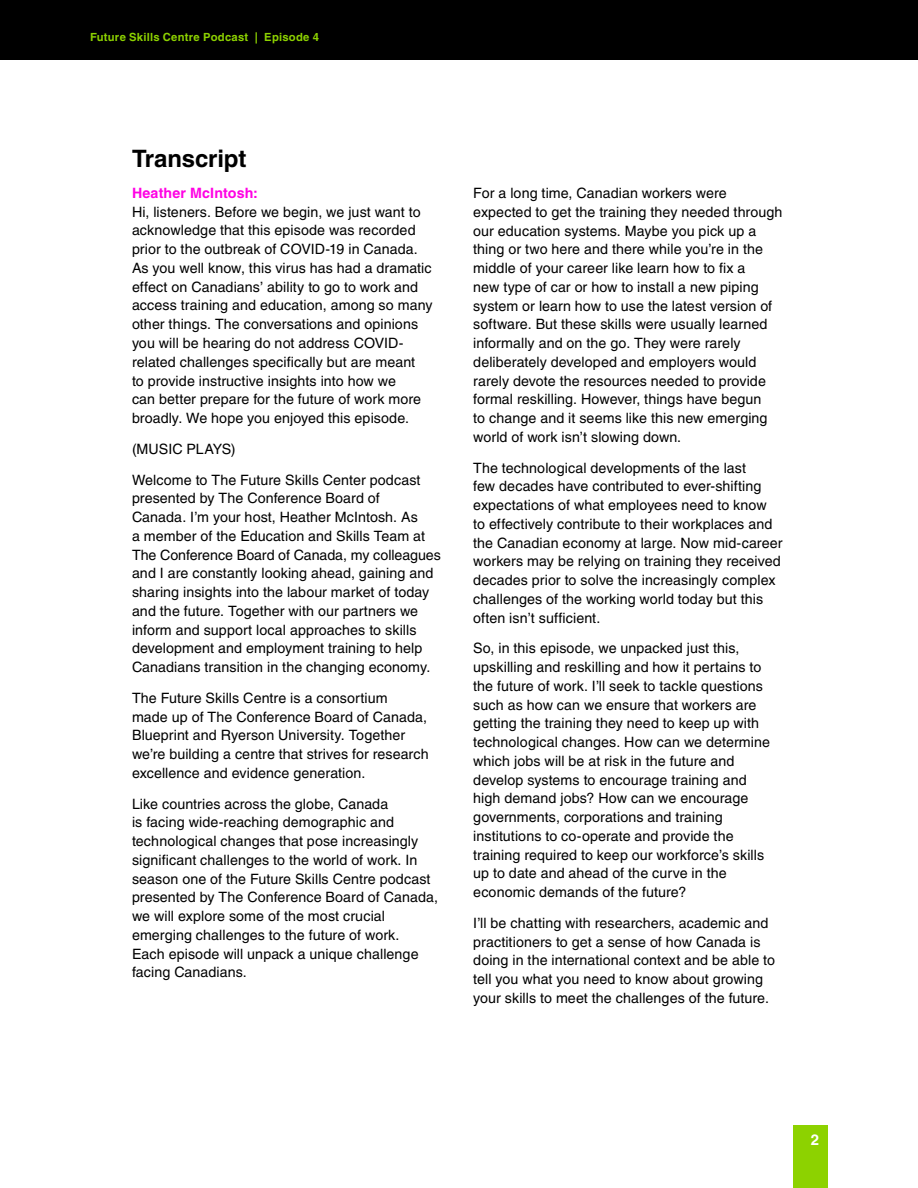
<style>
.page{position:relative;width:918px;height:1188px;background:#fff}
.page>*{position:absolute;margin:0;border:0;box-sizing:border-box;transform-origin:0 0}
.t1{font:700 24px "Helvetica LT Std";letter-spacing:-.005em;color:#000}
.t2{font:700 15px "Helvetica LT Std";color:#fff}
.t3{font:14.25px/18.8px "Helvetica LT Std";letter-spacing:.005em;color:#000}
.t4{font:700 14.25px "Helvetica LT Std";letter-spacing:.01em;color:#ff00e4}
.t5{font:700 11.25px "Helvetica LT Std";letter-spacing:.02em;color:#8dd200}
</style>
<div class="page">
<div style="left:0;top:0;width:918px;height:60px;background:#000"></div>
<div style="left:794px;top:1125px;width:34px;height:63px;background:#8dd200"></div>
<p class="t5" style="left:90px;top:30px;width:231px">Future Skills Centre Podcast | Episode 4</p>
<h1 class="t1" style="left:132px;top:144px;width:116px">Transcript</h1>
<p class="t4" style="left:132px;top:184px;width:128px">Heather McIntosh:</p>
<p class="t3" style="left:132px;top:202px;width:302px">Hi, listeners. Before we begin, we just want to acknowledge that this episode was recorded prior to the outbreak of COVID-19 in Canada.<br>As you well know, this virus has had a dramatic effect on Canadians’ ability to go to work and access training and education, among so many other things. The conversations and opinions you will be hearing do not address COVID&shy;related challenges specifically but are meant<br>to provide instructive insights into how we<br>can better prepare for the future of work more broadly. We hope you enjoyed this episode.</p>
<p class="t3" style="left:132px;top:433px;width:290px;line-height:30.8px">(MUSIC PLAYS)<br>Welcome to The Future Skills Center podcast</p>
<p class="t3" style="left:132px;top:489px;width:310px">presented by The Conference Board of<br>Canada. I’m your host, Heather McIntosh. As<br>a member of the Education and Skills Team at The Conference Board of Canada, my colleagues and I are constantly looking ahead, gaining and sharing insights into the labour market of today and the future. Together with our partners we inform and support local approaches to skills development and employment training to help Canadians transition in the changing economy.</p>
<p class="t3" style="left:132px;top:688px;width:298px">The Future Skills Centre is a consortium<br>made up of The Conference Board of Canada, Blueprint and Ryerson University. Together we’re building a centre that strives for research excellence and evidence generation.</p>
<p class="t3" style="left:132px;top:794px;width:308px">Like countries across the globe, Canada<br>is facing wide-reaching demographic and technological changes that pose increasingly significant challenges to the world of work. In season one of the Future Skills Centre podcast presented by The Conference Board of Canada, we will explore some of the most crucial emerging challenges to the future of work.<br>Each episode will unpack a unique challenge facing Canadians.</p>
<p class="t3" style="left:473px;top:184px;width:311px">For a long time, Canadian workers were expected to get the training they needed through our education systems. Maybe you pick up a thing or two here and there while you’re in the middle of your career like learn how to fix a<br>new type of car or how to install a new piping system or learn how to use the latest version of software. But these skills were usually learned informally and on the go. They were rarely deliberately developed and employers would rarely devote the resources needed to provide formal reskilling. However, things have begun<br>to change and it seems like this new emerging world of work isn’t slowing down.</p>
<p class="t3" style="left:473px;top:458px;width:311px">The technological developments of the last<br>few decades have contributed to ever-shifting expectations of what employees need to know<br>to effectively contribute to their workplaces and the Canadian economy at large. Now mid-career workers may be relying on training they received decades prior to solve the increasingly complex challenges of the working world today but this often isn’t sufficient.</p>
<p class="t3" style="left:473px;top:639px;width:298px">So, in this episode, we unpacked just this, upskilling and reskilling and how it pertains to the future of work. I’ll seek to tackle questions such as how can we ensure that workers are getting the training they need to keep up with technological changes. How can we determine which jobs will be at risk in the future and develop systems to encourage training and high demand jobs? How can we encourage governments, corporations and training institutions to co-operate and provide the training required to keep our workforce’s skills up to date and ahead of the curve in the economic demands of the future?</p>
<p class="t3" style="left:473px;top:914px;width:303px">I’ll be chatting with researchers, academic and practitioners to get a sense of how Canada is doing in the international context and be able to tell you what you need to know about growing your skills to meet the challenges of the future.</p>
<p class="t2" style="left:811px;top:1130px;width:10px">2</p>
</div>
